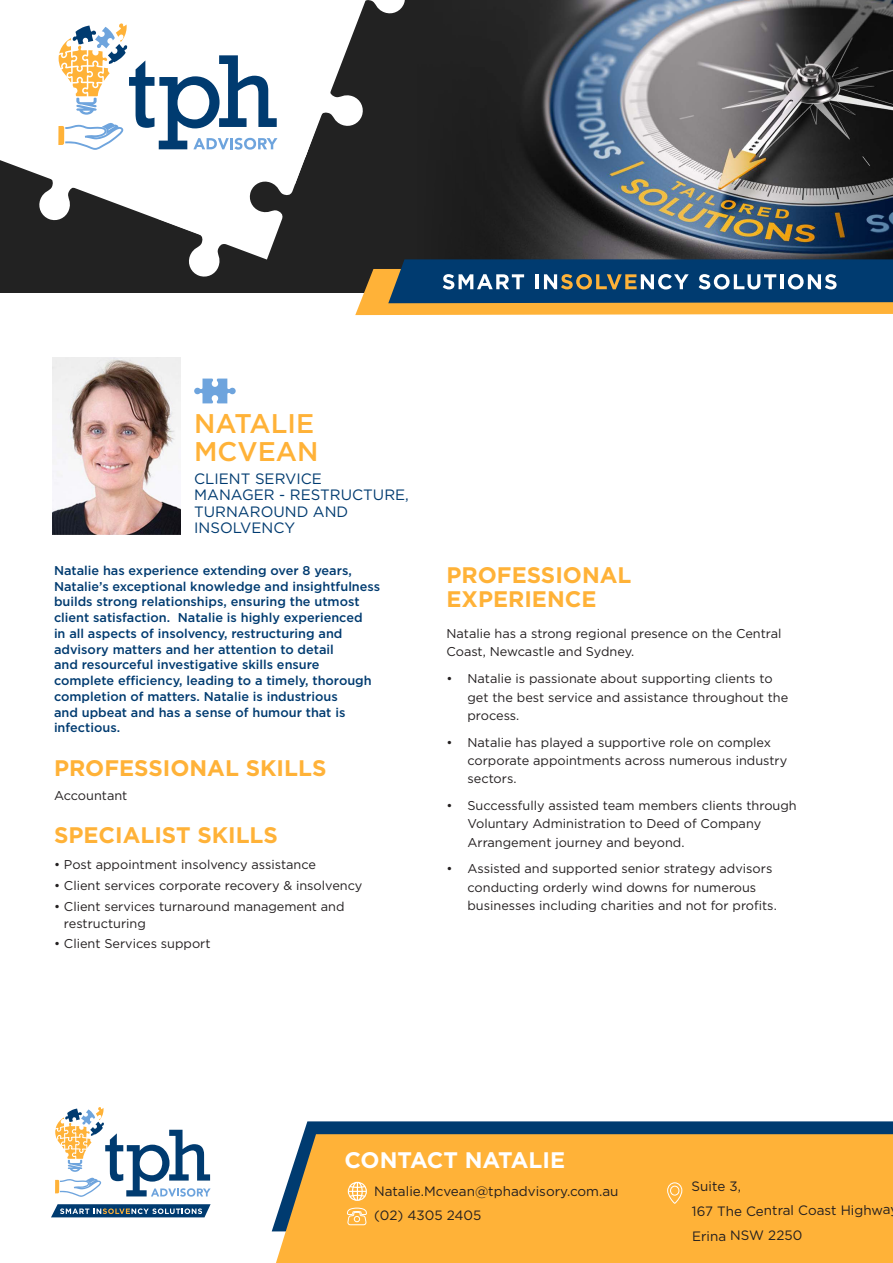
<style>
.page{position:relative;width:893px;height:1263px;background:#fff}
.page>*{position:absolute;margin:0;border:0;box-sizing:border-box;transform-origin:0 0}
.t1{font:500 27px/28.5px "Gotham";color:#ffb238}
.t2{font:700 22.5px/24px "Gotham";color:#ffb238}
.t3{font:700 22.5px "Gotham";color:#fff}
.t4{font:15px/16.5px "Gotham";color:#003b70}
.t5{font:13.5px "Gotham";letter-spacing:-.01em;color:#231f20}
.t6{font:12.75px/18.3px "Gotham";color:#231f20}
.t7{font:500 12.75px/15.8px "Gotham";color:#003b70}
</style>
<div class="page">
<svg style="left:272px;top:1121px;width:621px;height:110px;fill:#003b70"></svg>
<svg style="left:0;top:160px;width:8px;height:80px"></svg>
<svg style="left:55px;top:1107px;width:156px;height:90px"></svg>
<svg style="left:51px;top:1204px;width:160px;height:13px"></svg>
<img style="left:53px;top:357px;width:128px;height:178px">
<svg style="left:194px;top:379px;width:42px;height:24px"></svg>
<div style="left:276px;top:1134px;width:617px;height:129px;background:#ffb238"></div>
<svg style="left:348px;top:1182px;width:19px;height:19px"></svg>
<svg style="left:346px;top:1207px;width:22px;height:22px"></svg>
<svg style="left:8px;top:0;width:885px;height:315px"></svg>
<svg style="left:667px;top:1182px;width:16px;height:22px"></svg>
<div style="left:670px;top:1186px;width:9px;height:9px;border:1px solid #fff;border-radius:50%"></div>
<p class="t1" style="left:194px;top:409px;width:126px">NATALIE<br>MCVEAN</p>
<p class="t4" style="left:194px;top:470px;width:216px">CLIENT SERVICE<br>MANAGER - RESTRUCTURE,<br>TURNAROUND AND<br>INSOLVENCY</p>
<p class="t7" style="left:54px;top:562px;width:328px">Natalie has experience extending over 8 years, Natalie’s exceptional knowledge and insightfulness builds strong relationships, ensuring the utmost client satisfaction. Natalie is highly experienced<br>in all aspects of insolvency, restructuring and advisory matters and her attention to detail<br>and resourceful investigative skills ensure complete efficiency, leading to a timely, thorough completion of matters. Natalie is industrious<br>and upbeat and has a sense of humour that is infectious.</p>
<p class="t2" style="left:54px;top:756px;width:274px">PROFESSIONAL SKILLS</p>
<p class="t6" style="left:54px;top:786px;width:75px">Accountant</p>
<p class="t2" style="left:54px;top:823px;width:225px">SPECIALIST SKILLS</p>
<p class="t6" style="left:54px;top:855px;width:263px">• Post appointment insolvency assistance</p>
<p class="t6" style="left:54px;top:876px;width:310px">• Client services corporate recovery &amp; insolvency</p>
<p class="t6" style="left:64px;top:897px;width:282px;line-height:17.2px;text-indent:-10px">• Client services turnaround management and restructuring</p>
<p class="t6" style="left:54px;top:934px;width:158px">• Client Services support</p>
<p class="t2" style="left:446px;top:562px;width:186px">PROFESSIONAL<br>EXPERIENCE</p>
<p class="t6" style="left:446px;top:624px;width:336px">Natalie has a strong regional presence on the Central<br>Coast, Newcastle and Sydney.</p>
<p class="t6" style="left:467px;top:669px;width:322px;text-indent:-21px">• Natalie is passionate about supporting clients to get the best service and assistance throughout the process.</p>
<p class="t6" style="left:467px;top:733px;width:321px;text-indent:-21px">• Natalie has played a supportive role on complex corporate appointments across numerous industry sectors.</p>
<p class="t6" style="left:467px;top:796px;width:331px;text-indent:-21px">• Successfully assisted team members clients through<br>Voluntary Administration to Deed of Company<br>Arrangement journey and beyond.</p>
<p class="t6" style="left:467px;top:859px;width:311px;text-indent:-21px">• Assisted and supported senior strategy advisors conducting orderly wind downs for numerous businesses including charities and not for profits.</p>
<p class="t3" style="left:344px;top:1145px;width:222px">CONTACT NATALIE</p>
<p class="t5" style="left:374px;top:1182px;width:246px">Natalie.Mcvean@tphadvisory.com.au</p>
<p class="t5" style="left:374px;top:1206px;width:109px">(02) 4305 2405</p>
<p class="t5" style="left:692px;top:1178px;width:51px">Suite 3,</p>
<p class="t5" style="left:692px;top:1202px;width:201px">167 The Central Coast Highwa</p>
<p class="t5" style="left:692px;top:1227px;width:112px">Erina NSW 2250</p>
</div>
